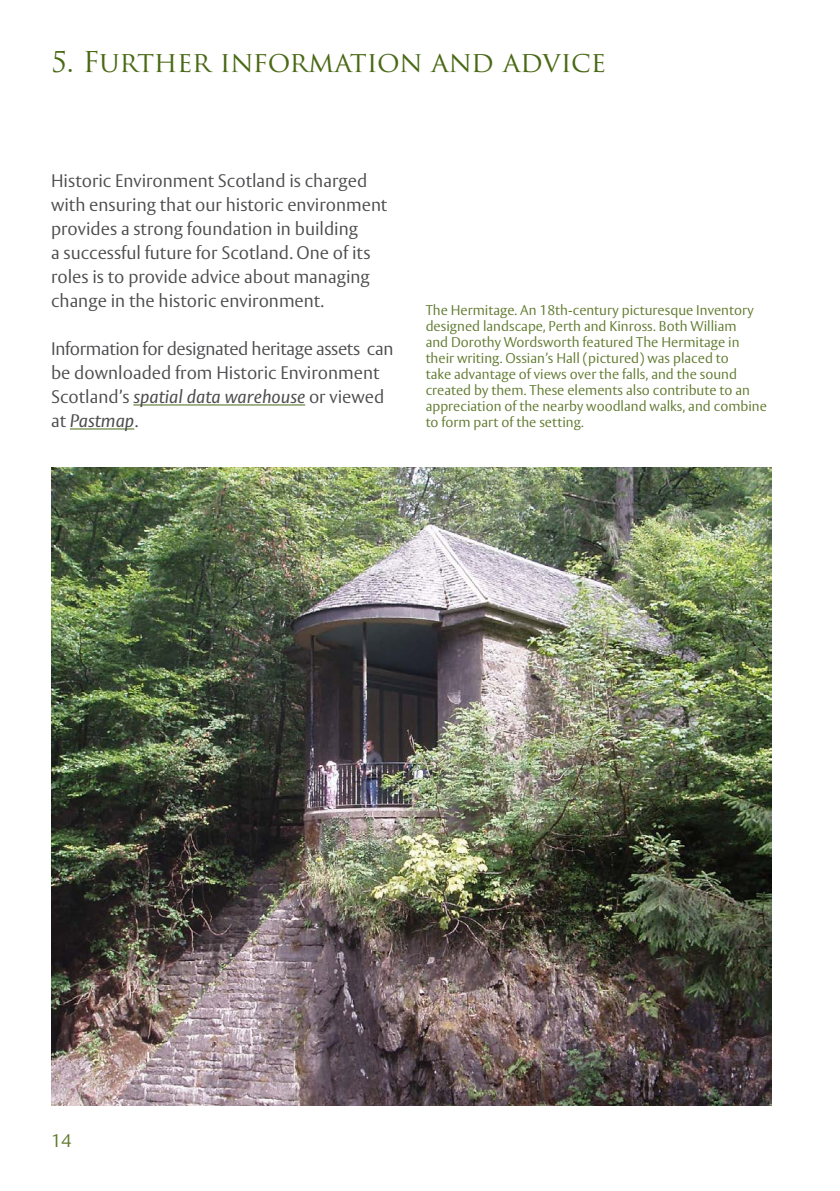
<style>
.page{position:relative;width:840px;height:1191px;background:#fff}
.page>*{position:absolute;margin:0;border:0;box-sizing:border-box;transform-origin:0 0}
.t1{font:28px "Trajan Pro";letter-spacing:-.005em;color:#4a6915}
.t2{font:300 18px/24px "HS Vesta";color:#4d4d4f}
.t3{font:300 18px/24px "HS Vesta";letter-spacing:-.02em;color:#4d4d4f}
.t4{font:300 18px "HS Vesta";color:#5f7a2e}
.t5{font:300 14px/16px "HS Vesta";color:#5f7a2e}
.s1{font-weight:400;font-style:italic}
</style>
<div class="page">
<hr style="left:133px;top:404px;width:172px;height:1px;background:#4a6915">
<hr style="left:70px;top:428px;width:64px;height:1px;background:#4a6915">
<img style="left:51px;top:468px;width:720px;height:638px">
<h1 class="t1" style="left:51px;top:44px;width:556px">5. Further information and advice</h1>
<p class="t2" style="left:51px;top:170px;width:337px">Historic Environment Scotland is charged with ensuring that our historic environment provides a strong foundation in building<br>a successful future for Scotland. One of its roles is to provide advice about managing change in the historic environment.</p>
<p class="t3" style="left:51px;top:338px;width:343px">Information for designated heritage assets can be downloaded from Historic Environment Scotland’s <span class="s1">spatial data warehouse</span> or viewed at <span class="s1">Pastmap</span>.</p>
<p class="t5" style="left:425px;top:303px;width:342px">The Hermitage. An 18th-century picturesque Inventory designed landscape, Perth and Kinross. Both William<br>and Dorothy Wordsworth featured The Hermitage in their writing. Ossian’s Hall (pictured) was placed to<br>take advantage of views over the falls, and the sound created by them. These elements also contribute to an appreciation of the nearby woodland walks, and combine to form part of the setting.</p>
<p class="t4" style="left:51px;top:1130px;width:22px">14</p>
</div>
